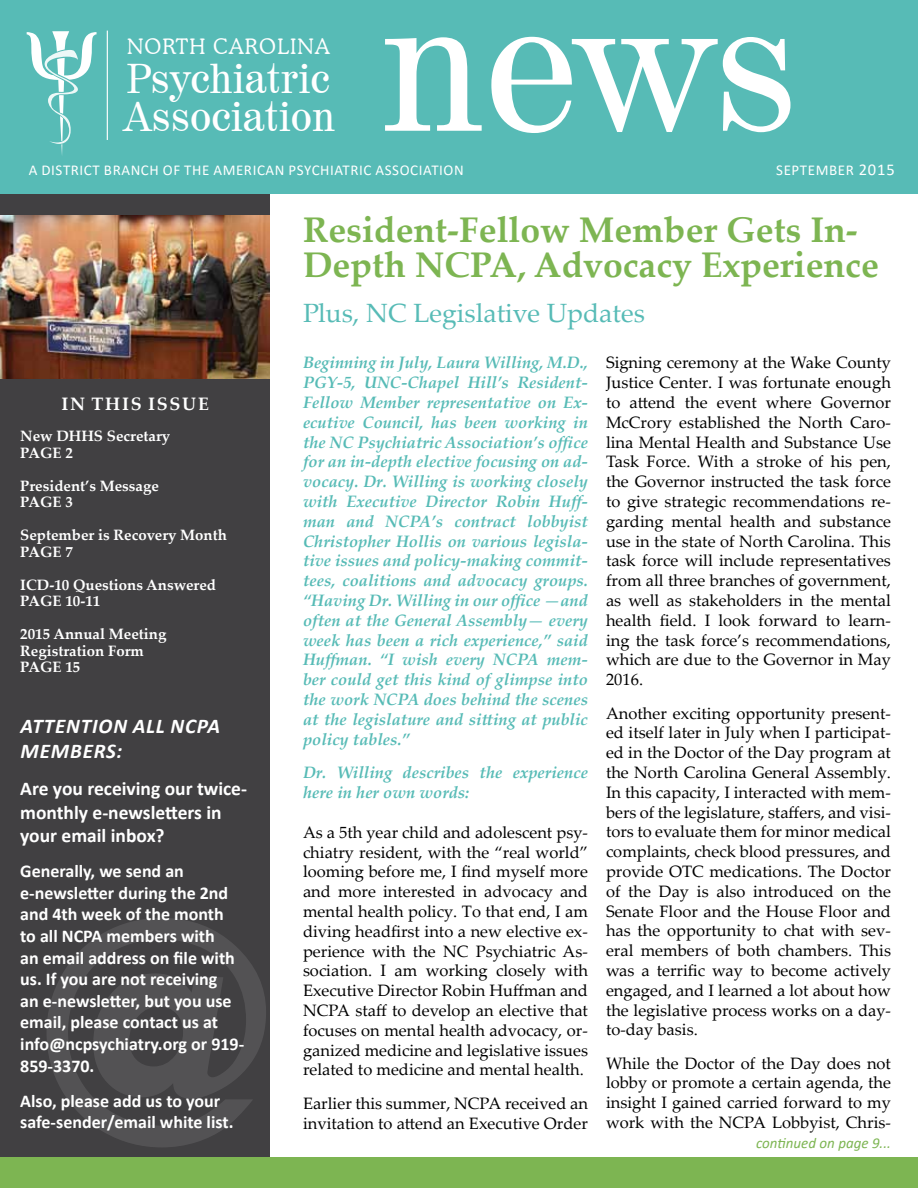
<style>
.page{position:relative;width:918px;height:1188px;background:#fff}
.page>*{position:absolute;margin:0;border:0;box-sizing:border-box;transform-origin:0 0}
.t1{font:700 300px "Century Gothic";color:#fff}
.t2{font:41.55px "Century 725 BT";color:#fff}
.t3{font:700 35.7px/35.2px "Palatino Linotype";color:#7db552}
.t4{font:26.4px "Palatino Linotype";color:#57bbb6}
.t5{font:300 21.15px "Cooper BT";letter-spacing:.05em;color:#fff}
.t6{font:italic 700 21px/25.2px "Calibri";letter-spacing:.04em;color:#fff}
.t7{font:700 19.5px/23.4px "Calibri";color:#fff}
.t8{font:700 18px/21.6px "Calibri";color:#fff}
.t9{font:700 18px "Palatino Linotype";letter-spacing:.1em;color:#fff}
.t10{font:16.5px/19.8px "Palatino Linotype";color:#000;text-align:justify}
.t11{font:italic 700 16.5px/19.8px "Palatino Linotype";color:#57bbb6;text-align:justify}
.t12{font:700 15px/16.5px "Palatino Linotype";color:#fff}
.t13{font:15px "Calibri";letter-spacing:.04em;color:#fff}
.t14{font:italic 15px "Calibri";color:#7db552}
.s1{font-size:16.5px}
</style>
<div class="page">
<div style="left:0;top:193px;width:270px;height:973px;background:#414042"></div>
<div style="left:0;top:0;width:918px;height:193px;background:#57bbb6"></div>
<svg style="left:27px;top:31px;width:70px;height:124px"></svg>
<hr style="left:107px;top:31px;width:1px;height:109px;background:#fff">
<svg style="left:385px;top:37px;width:405px;height:96px"></svg>
<div style="left:0;top:1157px;width:918px;height:31px;background:#7db552"></div>
<img style="left:0;top:216px;width:270px;height:162px">
<p class="t5" style="left:127px;top:34px;width:204px">NORTH CAROLINA</p>
<h2 class="t2" style="left:127px;top:53px;width:205px">Psychiatric</h2>
<h2 class="t2" style="left:124px;top:91px;width:213px">Association</h2>
<p class="t13" style="left:29px;top:160px;width:437px">A DISTRICT BRANCH OF THE AMERICAN PSYCHIATRIC ASSOCIATION</p>
<p class="t13" style="left:776px;top:160px;width:120px">SEPTEMBER <span class="s1">2015</span></p>
<h3 class="t3" style="left:303px;top:211px;width:577px">Resident-Fellow Member Gets In-<br>Depth NCPA, Advocacy Experience</h3>
<p class="t9" style="left:62px;top:392px;width:149px">In This Issue</p>
<p class="t12" style="left:20px;top:427px;width:61px">New DHHS</p>
<p class="t12" style="left:107px;top:427px;width:65px">Secretary</p>
<p class="t12" style="left:20px;top:444px;width:54px">PAGE 2</p>
<p class="t12" style="left:20px;top:477px;width:140px">President’s Message<br>PAGE 3</p>
<p class="t12" style="left:20px;top:526px;width:208px">September is Recovery Month<br>PAGE 7</p>
<p class="t12" style="left:20px;top:576px;width:197px">ICD-10 Questions Answered<br>PAGE 10-11</p>
<p class="t12" style="left:20px;top:625px;width:148px">2015 Annual Meeting<br>Registration Form<br>PAGE 15</p>
<p class="t6" style="left:21px;top:713px;width:201px">ATTENTION ALL NCPA<br>MEMBERS:</p>
<p class="t7" style="left:20px;top:776px;width:228px">Are you receiving our twice&shy;monthly e-newsletters in your email inbox?</p>
<p class="t8" style="left:20px;top:860px;width:225px">Generally, we send an e-newsletter during the 2nd and 4th week of the month<br>to all NCPA members with<br>an email address on file with us. If you are not receiving<br>an e-newsletter, but you use email, please contact us at info@ncpsychiatry.org or 919-<br>859-3370.</p>
<p class="t8" style="left:20px;top:1089px;width:215px">Also, please add us to your safe-sender/email white list.</p>
<h1 class="t1" style="left:45px;top:807px;width:223px">@</h1>
<h3 class="t4" style="left:303px;top:294px;width:343px">Plus, NC Legislative Updates</h3>
<p class="t11" style="left:303px;top:352px;width:287px">Beginning in July, Laura Willing, M.D., PGY-5, UNC-Chapel Hill’s Resident-Fellow Member representative on Ex&shy;ecutive Council, has been working in the NC Psychiatric Association’s office for an in-depth elective focusing on ad&shy;vocacy. Dr. Willing is working closely with Executive Director Robin Huff&shy;man and NCPA’s contract lobbyist Christopher Hollis on various legisla&shy;tive issues and policy-making commit&shy;tees, coalitions and advocacy groups. “Having Dr. Willing in our office —and often at the General Assembly— every week has been a rich experience,” said Huffman. “I wish every NCPA mem&shy;ber could get this kind of glimpse into the work NCPA does behind the scenes at the legislature and sitting at public policy tables.”</p>
<p class="t11" style="left:303px;top:762px;width:287px">Dr. Willing describes the experience here in her own words:</p>
<p class="t10" style="left:303px;top:822px;width:287px">As a 5th year child and adolescent psy&shy;chiatry resident, with the “real world” looming before me, I find myself more and more interested in advocacy and mental health policy. To that end, I am diving headfirst into a new elective ex&shy;perience with the NC Psychiatric As&shy;sociation. I am working closely with Executive Director Robin Huffman and NCPA staff to develop an elective that focuses on mental health advocacy, or&shy;ganized medicine and legislative issues related to medicine and mental health.</p>
<p class="t10" style="left:303px;top:1093px;width:286px">Earlier this summer, NCPA received an invitation to attend an Executive Order</p>
<p class="t10" style="left:606px;top:352px;width:287px">Signing ceremony at the Wake County Justice Center. I was fortunate enough to attend the event where Governor McCrory established the North Caro&shy;lina Mental Health and Substance Use Task Force. With a stroke of his pen, the Governor instructed the task force to give strategic recommendations re&shy;garding mental health and substance use in the state of North Carolina. This task force will include representatives from all three branches of government, as well as stakeholders in the mental health field. I look forward to learn&shy;ing the task force’s recommendations, which are due to the Governor in May 2016.</p>
<p class="t10" style="left:606px;top:702px;width:287px">Another exciting opportunity present&shy;ed itself later in July when I participat&shy;ed in the Doctor of the Day program at the North Carolina General Assembly.<br>In this capacity, I interacted with mem&shy;bers of the legislature, staffers, and visi&shy;tors to evaluate them for minor medical complaints, check blood pressures, and provide OTC medications. The Doctor of the Day is also introduced on the Senate Floor and the House Floor and has the opportunity to chat with sev&shy;eral members of both chambers. This was a terrific way to become actively engaged, and I learned a lot about how the legislative process works on a day&shy;to-day basis.</p>
<p class="t10" style="left:606px;top:1053px;width:287px">While the Doctor of the Day does not lobby or promote a certain agenda, the insight I gained carried forward to my work with the NCPA Lobbyist, Chris-</p>
<p class="t14" style="left:756px;top:1133px;width:136px">continued on page 9...</p>
</div>
